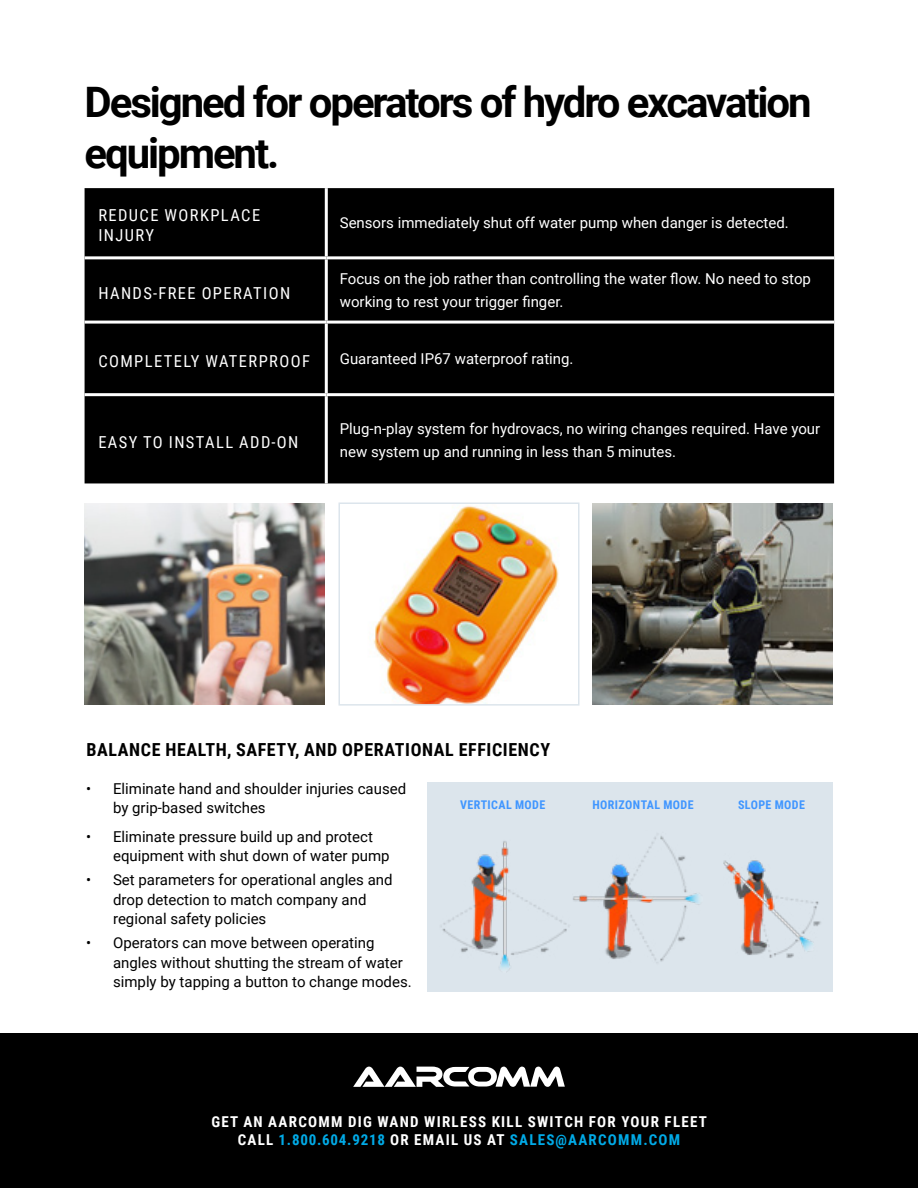
<style>
.page{position:relative;width:918px;height:1188px;background:#fff}
.page>*{position:absolute;margin:0;border:0;box-sizing:border-box;transform-origin:0 0}
.t1{font:700 42px/50.4px "Roboto";letter-spacing:-.05em;color:#000}
.t2{font:700 18px "Roboto Condensed";letter-spacing:.035em;color:#000}
.t3{font:16.5px/19.8px "Roboto Condensed";letter-spacing:.085em;color:#fff}
.t4{font:15px/19.5px "Roboto";color:#000}
.t5{font:15px/22.5px "Roboto";color:#fff}
.t6{font:700 15px/18px "Roboto Condensed";letter-spacing:.085em;color:#fff;text-align:center}
.t7{font:700 12px "Roboto Condensed";letter-spacing:.035em;color:#4096ff}
.s1{color:#00aae7}
</style>
<div class="page">
<div style="left:427px;top:782px;width:405px;height:209px;background:#dce5ec"></div>
<img style="left:441px;top:841px;width:126px;height:128px">
<img style="left:573px;top:836px;width:127px;height:127px">
<img style="left:724px;top:860px;width:97px;height:98px">
<div style="left:85px;top:188px;width:749px;height:295px;background:#000"></div>
<hr style="left:325px;top:188px;width:3px;height:68px;background:#fff">
<hr style="left:85px;top:256px;width:241px;height:3px;background:#fff">
<hr style="left:326px;top:256px;width:508px;height:3px;background:#fff">
<hr style="left:325px;top:259px;width:3px;height:62px;background:#fff">
<hr style="left:85px;top:321px;width:241px;height:3px;background:#fff">
<hr style="left:326px;top:321px;width:508px;height:3px;background:#fff">
<hr style="left:325px;top:324px;width:3px;height:69px;background:#fff">
<hr style="left:85px;top:393px;width:241px;height:3px;background:#fff">
<hr style="left:326px;top:393px;width:508px;height:3px;background:#fff">
<hr style="left:325px;top:396px;width:3px;height:87px;background:#fff">
<div style="left:0;top:1033px;width:918px;height:155px;background:#000"></div>
<svg style="left:353px;top:1067px;width:212px;height:20px"></svg>
<img style="left:373px;top:506px;width:186px;height:197px">
<div style="left:338px;top:503px;width:242px;height:203px;border:2px solid #dce5ec"></div>
<img style="left:593px;top:503px;width:240px;height:202px">
<img style="left:85px;top:503px;width:239px;height:202px">
<h1 class="t1" style="left:85px;top:76px;width:729px">Designed for operators of hydro excavation equipment.</h1>
<p class="t3" style="left:98px;top:205px;width:163px">REDUCE WORKPLACE<br>INJURY</p>
<p class="t5" style="left:340px;top:211px;width:451px">Sensors immediately shut off water pump when danger is detected.</p>
<p class="t3" style="left:98px;top:282px;width:193px">HANDS-FREE OPERATION</p>
<p class="t5" style="left:340px;top:267px;width:473px">Focus on the job rather than controlling the water flow. No need to stop working to rest your trigger finger.</p>
<p class="t3" style="left:98px;top:351px;width:213px">COMPLETELY WATERPROOF</p>
<p class="t5" style="left:340px;top:347px;width:235px">Guaranteed IP67 waterproof rating.</p>
<p class="t3" style="left:98px;top:432px;width:201px">EASY TO INSTALL ADD-ON</p>
<p class="t5" style="left:340px;top:417px;width:482px">Plug-n-play system for hydrovacs, no wiring changes required. Have your new system up and running in less than 5 minutes.</p>
<p class="t2" style="left:86px;top:737px;width:465px">BALANCE HEALTH, SAFETY, AND OPERATIONAL EFFICIENCY</p>
<p class="t4" style="left:113px;top:778px;width:295px;text-indent:-27px">• Eliminate hand and shoulder injuries caused by grip-based switches</p>
<p class="t4" style="left:113px;top:826px;width:278px;text-indent:-27px">• Eliminate pressure build up and protect equipment with shut down of water pump</p>
<p class="t4" style="left:113px;top:870px;width:281px;text-indent:-27px">• Set parameters for operational angles and drop detection to match company and regional safety policies</p>
<p class="t4" style="left:113px;top:933px;width:300px;text-indent:-27px">• Operators can move between operating angles without shutting the stream of water simply by tapping a button to change modes.</p>
<p class="t7" style="left:460px;top:797px;width:87px">VERTICAL MODE</p>
<p class="t7" style="left:592px;top:797px;width:103px">HORIZONTAL MODE</p>
<p class="t7" style="left:738px;top:797px;width:68px">SLOPE MODE</p>
<p class="t6" style="left:211px;top:1112px;width:497px">GET AN AARCOMM DIG WAND WIRLESS KILL SWITCH FOR YOUR FLEET<br>CALL <span class="s1">1.800.604.9218</span> OR EMAIL US AT <span class="s1">SALES@AARCOMM.COM</span></p>
</div>
